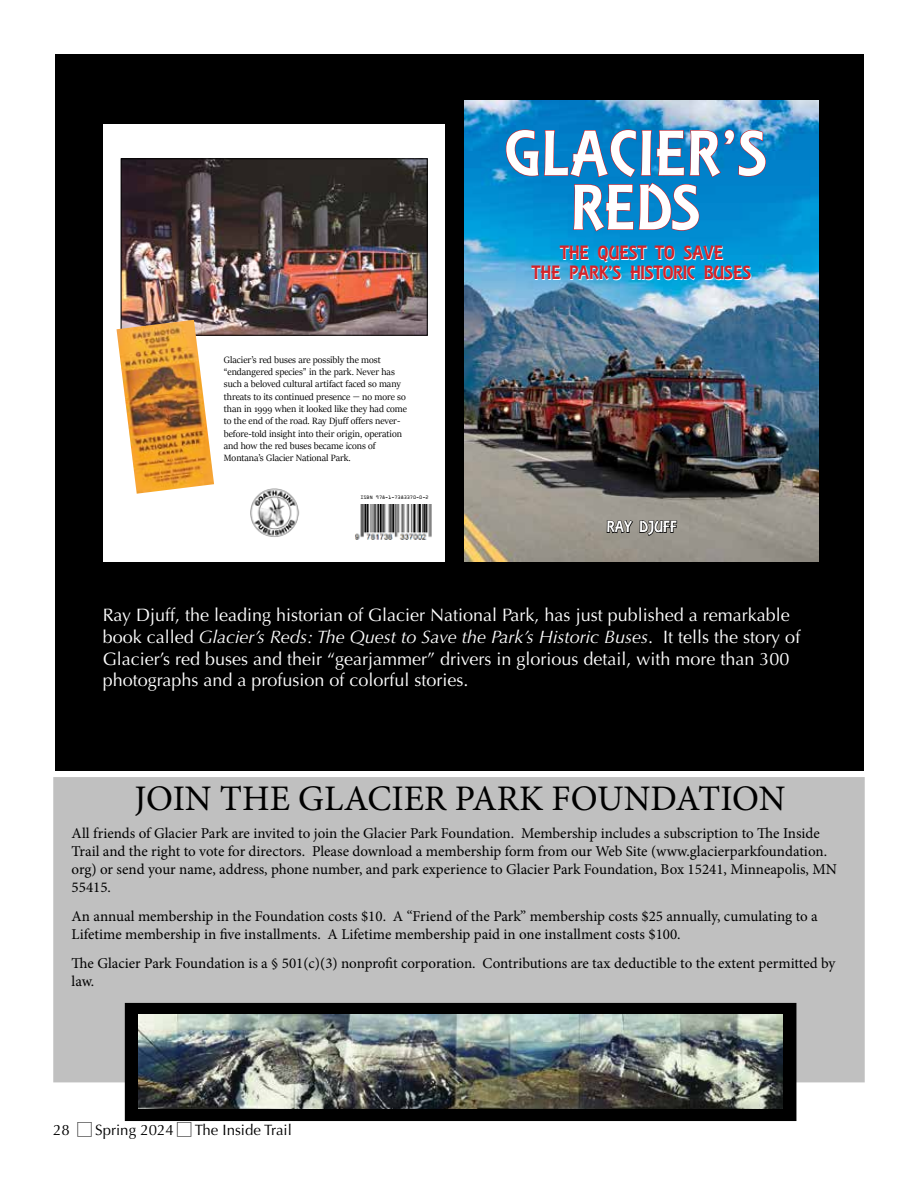
<style>
.page{position:relative;width:918px;height:1188px;background:#fff}
.page>*{position:absolute;margin:0;border:0;box-sizing:border-box;transform-origin:0 0}
.t1{font:68.4px/54.2px "ARESSENCE";color:#fff;text-align:center}
.t2{font:36px "Minion Pro";color:#000}
.t3{font:20.55px/20.5px "ARESSENCE";color:#fff;text-align:center}
.t4{font:18px/21.6px "Optima";color:#fff}
.t5{font:17.1px "ARESSENCE";color:#fff}
.t6{font:15px/18px "Minion Pro";color:#000}
.t7{font:15px "Optima";color:#000}
.t8{font:10.2px/12.3px "Sitka Banner";color:#000}
.t9{font:5.1px "OCRA Extended";color:#000}
.s1{font-style:italic}
.s2{font-family:"Apple Gothic"}
</style>
<div class="page">
<div style="left:53px;top:777px;width:812px;height:305px;background:#c0c0c0"></div>
<div style="left:128px;top:1006px;width:665px;height:112px;background:#000"></div>
<div style="left:125px;top:1003px;width:671px;height:118px;border:6px solid #000"></div>
<img style="left:139px;top:1015px;width:643px;height:94px">
<div style="left:55px;top:54px;width:809px;height:716px;background:#000"></div>
<div style="left:103px;top:124px;width:341px;height:438px;background:#fff"></div>
<img style="left:123px;top:161px;width:302px;height:172px">
<div style="left:121px;top:159px;width:306px;height:176px;border:1px solid #000"></div>
<img style="left:355px;top:505px;width:77px;height:35px">
<img style="left:249px;top:488px;width:50px;height:49px;border-radius:25px">
<img style="left:465px;top:100px;width:354px;height:462px">
<svg style="left:606px;top:519px;width:72px;height:43px;background:#837f77"></svg>
<img style="left:506px;top:100px;width:261px;height:247px">
<img style="left:117px;top:320px;width:97px;height:174px">
<p class="t8" style="left:224px;top:353px;width:185px">Glacier’s red buses are possibly the most “endangered species” in the park. Never has such a beloved cultural artifact faced so many threats to its continued presence — no more so than in 1999 when it looked like they had come to the end of the road. Ray Djuff offers never&shy;before-told insight into their origin, operation and how the red buses became icons of Montana’s Glacier National Park.</p>
<p class="t9" style="left:360px;top:495px;width:70px">ISBN 978-1-7383370-0-2</p>
<h1 class="t1" style="left:505px;top:126px;width:265px">GLACIER’S<br>REDS</h1>
<h3 class="t3" style="left:532px;top:243px;width:221px">THE QUEST TO SAVE<br>THE PARK’S HISTORIC BUSES</h3>
<p class="t5" style="left:607px;top:517px;width:72px">RAY DJUFF</p>
<p class="t4" style="left:103px;top:605px;width:699px">Ray Djuff, the leading historian of Glacier National Park, has just published a remarkable book called <span class="s1">Glacier’s Reds: The Quest to Save the Park’s Historic Buses</span>. It tells the story of Glacier’s red buses and their “gearjammer” drivers in glorious detail, with more than 300 photographs and a profusion of colorful stories.</p>
<h2 class="t2" style="left:134px;top:775px;width:653px">JOIN THE GLACIER PARK FOUNDATION</h2>
<p class="t6" style="left:72px;top:825px;width:767px">All friends of Glacier Park are invited to join the Glacier Park Foundation. Membership includes a subscription to The Inside Trail and the right to vote for directors. Please download a membership form from our Web Site (www.glacierparkfoundation. org) or send your name, address, phone number, and park experience to Glacier Park Foundation, Box 15241, Minneapolis, MN 55415.</p>
<p class="t6" style="left:72px;top:907px;width:748px">An annual membership in the Foundation costs $10. A “Friend of the Park” membership costs $25 annually, cumulating to a<br>Lifetime membership in five installments. A Lifetime membership paid in one installment costs $100.</p>
<p class="t6" style="left:72px;top:954px;width:765px">The Glacier Park Foundation is a § 501(c)(3) nonprofit corporation. Contributions are tax deductible to the extent permitted by law.</p>
<p class="t7" style="left:53px;top:1121px;width:240px">28 <span class="s2">☐</span> Spring 2024 <span class="s2">☐</span> The Inside Trail</p>
</div>
